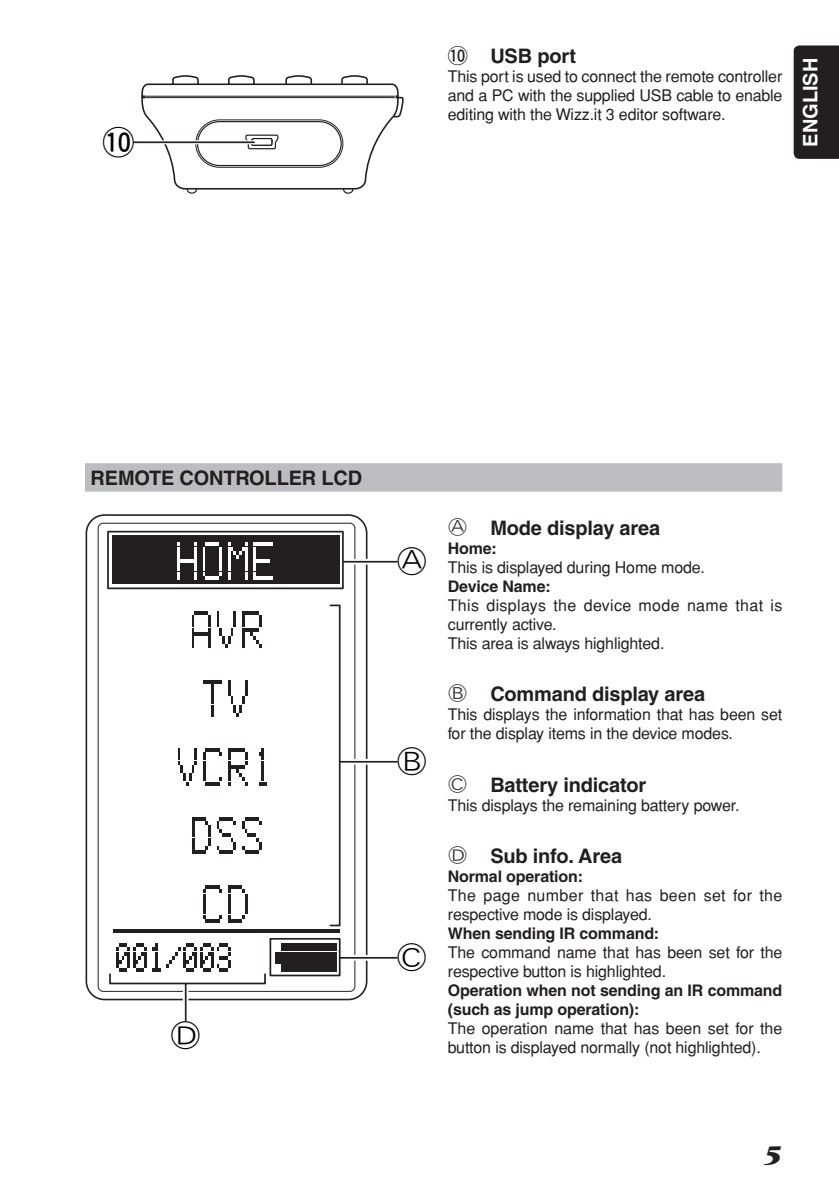
<style>
.page{position:relative;width:839px;height:1191px;background:#fff}
.page>*{position:absolute;margin:0;border:0;box-sizing:border-box;transform-origin:0 0}
.t1{font:32px "Mizuho Alphabet Circle";color:#000}
.t2{font:32px "Ftg Hround";color:#000}
.t3{font:italic ultra-condensed 26px "Garamond";color:#231f20;scale:1.4 1}
.t4{font:700 20px "Helvetica";letter-spacing:-.01em;color:#231f20}
.t5{font:700 20px "Helvetica";color:#fff}
.t6{font:20px "Ftg Hround";color:#231f20}
.t7{font:16px/19px "Helvetica";letter-spacing:-.01em;color:#231f20}
.t8{font:700 16px/19px "Helvetica";letter-spacing:-.01em;color:#231f20}
.t9{font:16px/19px "Helvetica";letter-spacing:.01em;color:#231f20}
.s1{font-family:"Ftg Hround";font-weight:400}
.s2{font-family:"Mizuho Alphabet Circle";font-weight:400}
</style>
<div class="page">
<div style="left:794px;top:45px;width:45px;height:114px;background:#231f20"></div>
<div style="left:85px;top:463px;width:697px;height:29px;background:#bcbdc0"></div>
<div style="left:112px;top:535px;width:228px;height:49px;background:#231f20"></div>
<svg style="left:114px;top:929px;width:155px;height:4px"></svg>
<svg style="left:203px;top:748px;width:19px;height:37px"></svg>
<svg style="left:177px;top:542px;width:20px;height:38px"></svg>
<svg style="left:203px;top:542px;width:19px;height:38px"></svg>
<svg style="left:228px;top:542px;width:19px;height:38px"></svg>
<svg style="left:253px;top:542px;width:19px;height:38px"></svg>
<svg style="left:203px;top:885px;width:19px;height:37px"></svg>
<svg style="left:228px;top:885px;width:19px;height:37px"></svg>
<svg style="left:192px;top:817px;width:19px;height:37px"></svg>
<svg style="left:217px;top:817px;width:19px;height:37px"></svg>
<svg style="left:242px;top:817px;width:19px;height:37px"></svg>
<svg style="left:178px;top:748px;width:19px;height:37px"></svg>
<svg style="left:228px;top:748px;width:19px;height:37px"></svg>
<svg style="left:259px;top:748px;width:8px;height:37px"></svg>
<svg style="left:203px;top:680px;width:19px;height:37px"></svg>
<svg style="left:228px;top:680px;width:19px;height:37px"></svg>
<svg style="left:242px;top:611px;width:19px;height:37px"></svg>
<svg style="left:192px;top:611px;width:19px;height:37px"></svg>
<svg style="left:217px;top:611px;width:19px;height:37px"></svg>
<svg style="left:344px;top:560px;width:53px;height:3px"></svg>
<hr style="left:344px;top:561px;width:53px;height:1px;background:#231f20">
<svg style="left:269px;top:604px;width:129px;height:373px"></svg>
<svg style="left:108px;top:943px;width:159px;height:79px"></svg>
<div style="left:107px;top:531px;width:237px;height:58px;border:2px solid #231f20"></div>
<svg style="left:141px;top:75px;width:263px;height:119px"></svg>
<svg style="left:134px;top:140px;width:120px;height:4px"></svg>
<hr style="left:134px;top:141px;width:120px;height:2px;background:#231f20">
<h1 class="t2" style="left:102px;top:127px;width:49px">!0</h1>
<p class="t4" style="left:448px;top:49px;width:130px"><span class="s1">!</span> USB port</p>
<p class="t6" style="left:468px;top:46px;width:11px">0</p>
<p class="t7" style="left:448px;top:68px;width:336px;text-align:justify">This port is used to connect the remote controller and a PC with the supplied USB cable to enable editing with the Wizz.it 3 editor software.</p>
<p class="t5" style="left:803px;top:147px;width:90px;rotate:-90deg">ENGLISH</p>
<p class="t4" style="left:91px;top:470px;width:273px">REMOTE CONTROLLER LCD</p>
<h1 class="t1" style="left:170px;top:1018px;width:33px">D</h1>
<h1 class="t1" style="left:396px;top:544px;width:33px">A</h1>
<h1 class="t1" style="left:396px;top:744px;width:33px">B</h1>
<h1 class="t1" style="left:396px;top:940px;width:33px">C</h1>
<p class="t4" style="left:448px;top:520px;width:214px"><span class="s2">A</span> Mode display area</p>
<p class="t8" style="left:448px;top:540px;width:51px">Home:</p>
<p class="t7" style="left:448px;top:559px;width:258px">This is displayed during Home mode.</p>
<p class="t8" style="left:448px;top:578px;width:104px">Device Name:</p>
<p class="t7" style="left:448px;top:597px;width:336px">This displays the device mode name that is currently active.<br>This area is always highlighted.</p>
<p class="t4" style="left:448px;top:687px;width:259px"><span class="s2">B</span> Command display area</p>
<p class="t7" style="left:448px;top:706px;width:336px">This displays the information that has been set for the display items in the device modes.</p>
<p class="t4" style="left:448px;top:777px;width:200px"><span class="s2">C</span> Battery indicator</p>
<p class="t7" style="left:448px;top:797px;width:293px">This displays the remaining battery power.</p>
<p class="t4" style="left:448px;top:848px;width:176px"><span class="s2">D</span> Sub info. Area</p>
<p class="t8" style="left:448px;top:868px;width:137px">Normal operation:</p>
<p class="t9" style="left:448px;top:887px;width:336px">The page number that has been set for the respective mode is displayed.</p>
<p class="t8" style="left:448px;top:925px;width:213px">When sending IR command:</p>
<p class="t7" style="left:448px;top:944px;width:336px">The command name that has been set for the respective button is highlighted.</p>
<p class="t8" style="left:448px;top:982px;width:336px">Operation when not sending an IR command (such as jump operation):</p>
<p class="t7" style="left:448px;top:1020px;width:336px">The operation name that has been set for the button is displayed normally (not highlighted).</p>
<h2 class="t3" style="left:766px;top:1144px;width:15px">5</h2>
</div>
